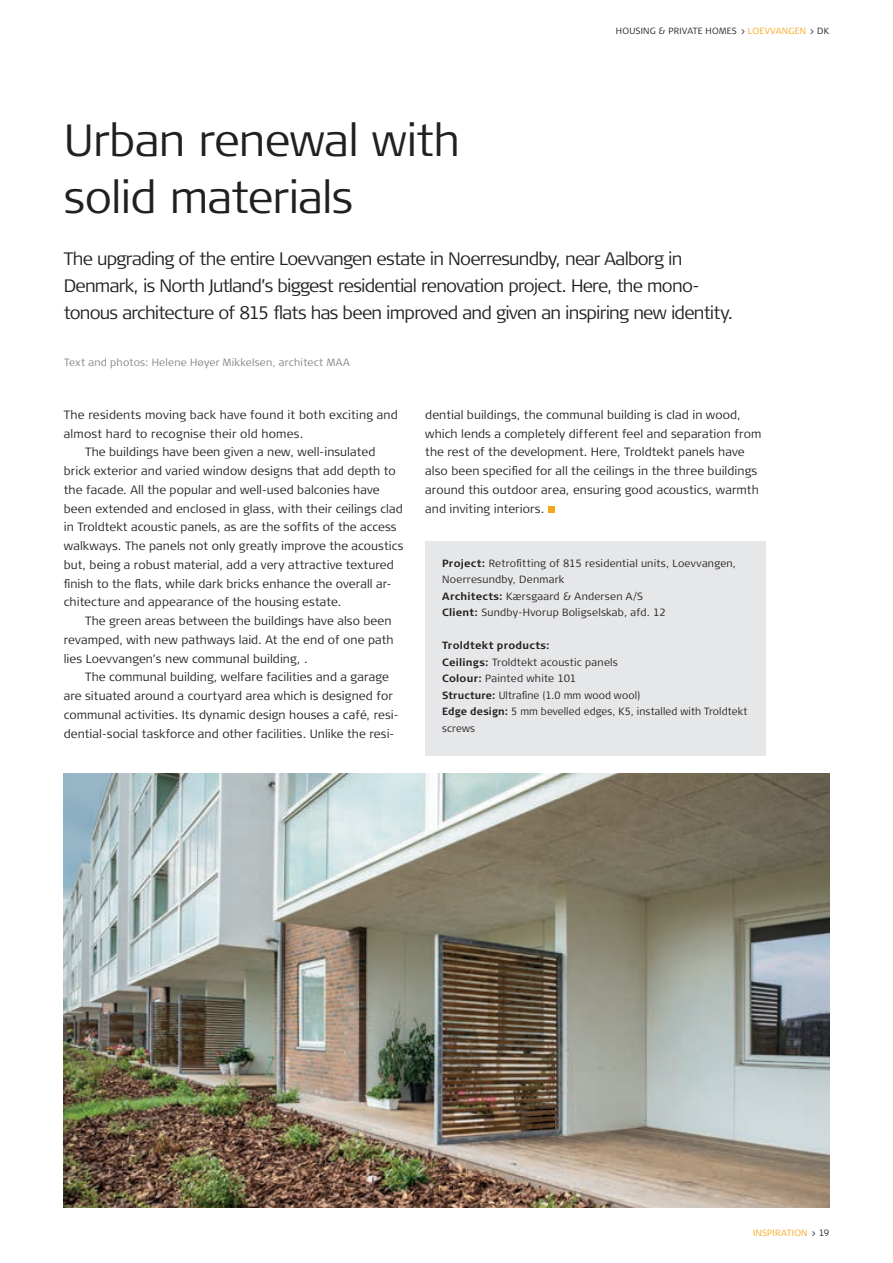
<style>
.page{position:relative;width:893px;height:1263px;background:#fff}
.page>*{position:absolute;margin:0;border:0;box-sizing:border-box;transform-origin:0 0}
.t1{font:300 45px/56.7px "Signa Column";letter-spacing:-.02em;color:#231f20}
.t2{font:300 18px/27px "Signa Column";letter-spacing:-.045em;color:#231f20}
.t3{font:300 12px/18.8px "Signa Column";letter-spacing:.005em;color:#231f20}
.t4{font:300 10.5px/16.5px "Signa Column";letter-spacing:.02em;color:#231f20}
.t5{font:300 10.5px "Signa Column";letter-spacing:.02em;color:#808285}
.t6{font:300 9px "Signa Column";letter-spacing:.03em;color:#231f20}
.t7{font:300 9px "Signa Column";letter-spacing:.03em;color:#f9a51b}
.s1{color:#f9a51b}
.s2{font-weight:700}
.s3{color:#231f20}
</style>
<div class="page">
<img style="left:64px;top:774px;width:765px;height:434px">
<div style="left:548px;top:506px;width:7px;height:7px;background:#f9a51b"></div>
<div style="left:425px;top:541px;width:340px;height:215px;background:#e6e7e9"></div>
<h1 class="t1" style="left:64px;top:112px;width:398px">Urban renewal with solid materials</h1>
<p class="t6" style="left:616px;top:26px;width:215px">HOUSING &amp; PRIVATE HOMES &gt; <span class="s1">LOEVVANGEN</span> &gt; DK</p>
<p class="t2" style="left:64px;top:245px;width:671px">The upgrading of the entire Loevvangen estate in Noerresundby, near Aalborg in<br>Denmark, is North Jutland’s biggest residential renovation project. Here, the mono&shy;tonous architecture of 815 flats has been improved and given an inspiring new identity.</p>
<p class="t5" style="left:64px;top:357px;width:287px">Text and photos: Helene Høyer Mikkelsen, architect MAA</p>
<p class="t3" style="left:64px;top:405px;width:336px">The residents moving back have found it both exciting and</p>
<p class="t3" style="left:64px;top:424px;width:241px">almost hard to recognise their old homes.</p>
<p class="t3" style="left:85px;top:443px;width:292px">The buildings have been given a new, well-insulated</p>
<p class="t3" style="left:64px;top:462px;width:333px">brick exterior and varied window designs that add depth to</p>
<p class="t3" style="left:64px;top:480px;width:317px">the facade. All the popular and well-used balconies have</p>
<p class="t3" style="left:64px;top:499px;width:340px">been extended and enclosed in glass, with their ceilings clad</p>
<p class="t3" style="left:64px;top:518px;width:334px">in Troldtekt acoustic panels, as are the soffits of the access</p>
<p class="t3" style="left:64px;top:537px;width:341px">walkways. The panels not only greatly improve the acoustics</p>
<p class="t3" style="left:64px;top:555px;width:332px">but, being a robust material, add a very attractive textured</p>
<p class="t3" style="left:64px;top:574px;width:329px">finish to the flats, while dark bricks enhance the overall ar-</p>
<p class="t3" style="left:64px;top:593px;width:279px">chitecture and appearance of the housing estate.</p>
<p class="t3" style="left:85px;top:612px;width:308px">The green areas between the buildings have also been</p>
<p class="t3" style="left:64px;top:630px;width:331px">revamped, with new pathways laid. At the end of one path</p>
<p class="t3" style="left:64px;top:649px;width:245px">lies Loevvangen’s new communal building, .</p>
<p class="t3" style="left:85px;top:668px;width:305px">The communal building, welfare facilities and a garage</p>
<p class="t3" style="left:64px;top:687px;width:331px">are situated around a courtyard area which is designed for</p>
<p class="t3" style="left:64px;top:705px;width:336px">communal activities. Its dynamic design houses a café, resi-</p>
<p class="t3" style="left:64px;top:724px;width:332px">dential-social taskforce and other facilities. Unlike the resi-</p>
<p class="t3" style="left:425px;top:405px;width:338px">dential buildings, the communal building is clad in wood, which lends a completely different feel and separation from the rest of the development. Here, Troldtekt panels have also been specified for all the ceilings in the three buildings around this outdoor area, ensuring good acoustics, warmth and inviting interiors.</p>
<p class="t4" style="left:442px;top:555px;width:295px"><span class="s2">Project:</span> Retrofitting of 815 residential units, Loevvangen, Noerresundby, Denmark<br><span class="s2">Architects:</span> Kærsgaard &amp; Andersen A/S<br><span class="s2">Client:</span> Sundby-Hvorup Boligselskab, afd. 12</p>
<p class="t4" style="left:442px;top:637px;width:307px"><span class="s2">Troldtekt products:<br>Ceilings:</span> Troldtekt acoustic panels<br><span class="s2">Colour:</span> Painted white 101<br><span class="s2">Structure:</span> Ultrafine (1.0 mm wood wool)<br><span class="s2">Edge design:</span> 5 mm bevelled edges, K5, installed with Troldtekt screws</p>
<p class="t7" style="left:753px;top:1228px;width:78px">INSPIRATION <span class="s3">&gt; 19</span></p>
</div>
